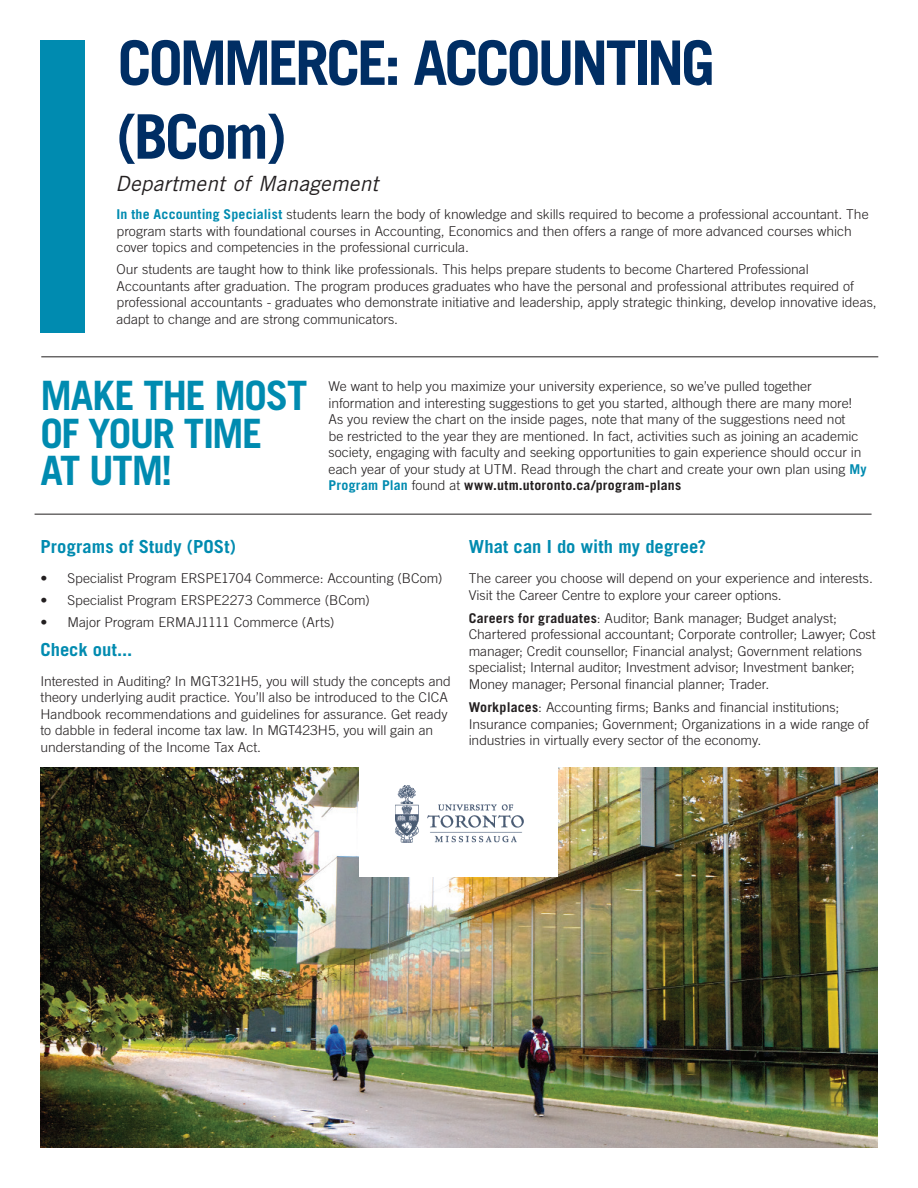
<style>
.page{position:relative;width:918px;height:1188px;background:#fff}
.page>*{position:absolute;margin:0;border:0;box-sizing:border-box;transform-origin:0 0}
.t1{font:700 61.5px/73.8px "Trade Gothic LT Std";letter-spacing:-.05em;color:#002e64}
.t2{font:700 40.5px/37.5px "Trade Gothic LT Std";letter-spacing:-.035em;color:#008bb0}
.t3{font:italic 21px "Trade Gothic LT Std";letter-spacing:.015em;color:#231f20}
.t4{font:700 18px "Trade Gothic LT Std";letter-spacing:.005em;color:#008bb0}
.t5{font:300 13.5px/16.5px "Trade Gothic LT Std";color:#231f20}
.s1{font-weight:700;color:#008bb0}
.s2{font-weight:700}
</style>
<div class="page">
<img style="left:40px;top:768px;width:838px;height:380px">
<div style="left:40px;top:40px;width:45px;height:293px;background:#008bb0"></div>
<hr style="left:41px;top:357px;width:837px;height:1px;background:#231f20">
<hr style="left:35px;top:514px;width:837px;height:1px;background:#231f20">
<div style="left:360px;top:758px;width:198px;height:119px;background:#fff"></div>
<img style="left:395px;top:786px;width:128px;height:56px">
<h1 class="t1" style="left:116px;top:25px;width:600px">COMMERCE: ACCOUNTING (BCom)</h1>
<h3 class="t3" style="left:115px;top:170px;width:265px">Department of Management</h3>
<p class="t5" style="left:117px;top:206px;width:754px"><span class="s1">In the Accounting Specialist</span> students learn the body of knowledge and skills required to become a professional accountant. The program starts with foundational courses in Accounting, Economics and then offers a range of more advanced courses which cover topics and competencies in the professional curricula.</p>
<p class="t5" style="left:117px;top:261px;width:762px">Our students are taught how to think like professionals. This helps prepare students to become Chartered Professional Accountants after graduation. The program produces graduates who have the personal and professional attributes required of professional accountants - graduates who demonstrate initiative and leadership, apply strategic thinking, develop innovative ideas, adapt to change and are strong communicators.</p>
<h2 class="t2" style="left:40px;top:377px;width:268px">MAKE THE MOST<br>OF YOUR TIME<br>AT UTM!</h2>
<p class="t5" style="left:328px;top:378px;width:540px">We want to help you maximize your university experience, so we’ve pulled together information and interesting suggestions to get you started, although there are many more!<br>As you review the chart on the inside pages, note that many of the suggestions need not<br>be restricted to the year they are mentioned. In fact, activities such as joining an academic society, engaging with faculty and seeking opportunities to gain experience should occur in each year of your study at UTM. Read through the chart and create your own plan using <span class="s1">My Program Plan</span> found at <span class="s2">www.utm.utoronto.ca/program-plans</span></p>
<h3 class="t4" style="left:40px;top:536px;width:197px">Programs of Study (POSt)</h3>
<p class="t5" style="left:40px;top:570px;width:404px">• Specialist Program ERSPE1704 Commerce: Accounting (BCom)</p>
<p class="t5" style="left:40px;top:592px;width:331px">• Specialist Program ERSPE2273 Commerce (BCom)</p>
<p class="t5" style="left:40px;top:614px;width:295px">• Major Program ERMAJ1111 Commerce (Arts)</p>
<h3 class="t4" style="left:40px;top:638px;width:93px">Check out...</h3>
<p class="t5" style="left:40px;top:672px;width:412px">Interested in Auditing? In MGT321H5, you will study the concepts and theory underlying audit practice. You’ll also be introduced to the CICA Handbook recommendations and guidelines for assurance. Get ready to dabble in federal income tax law. In MGT423H5, you will gain an understanding of the Income Tax Act.</p>
<h3 class="t4" style="left:469px;top:536px;width:239px">What can I do with my degree?</h3>
<p class="t5" style="left:469px;top:570px;width:406px">The career you choose will depend on your experience and interests.<br>Visit the Career Centre to explore your career options.</p>
<p class="t5" style="left:469px;top:610px;width:408px"><span class="s2">Careers for graduates</span>: Auditor; Bank manager; Budget analyst; Chartered professional accountant; Corporate controller; Lawyer; Cost manager; Credit counsellor; Financial analyst; Government relations specialist; Internal auditor; Investment advisor; Investment banker; Money manager; Personal financial planner; Trader.</p>
<p class="t5" style="left:469px;top:699px;width:402px"><span class="s2">Workplaces</span>: Accounting firms; Banks and financial institutions;<br>Insurance companies; Government; Organizations in a wide range of industries in virtually every sector of the economy.</p>
</div>
